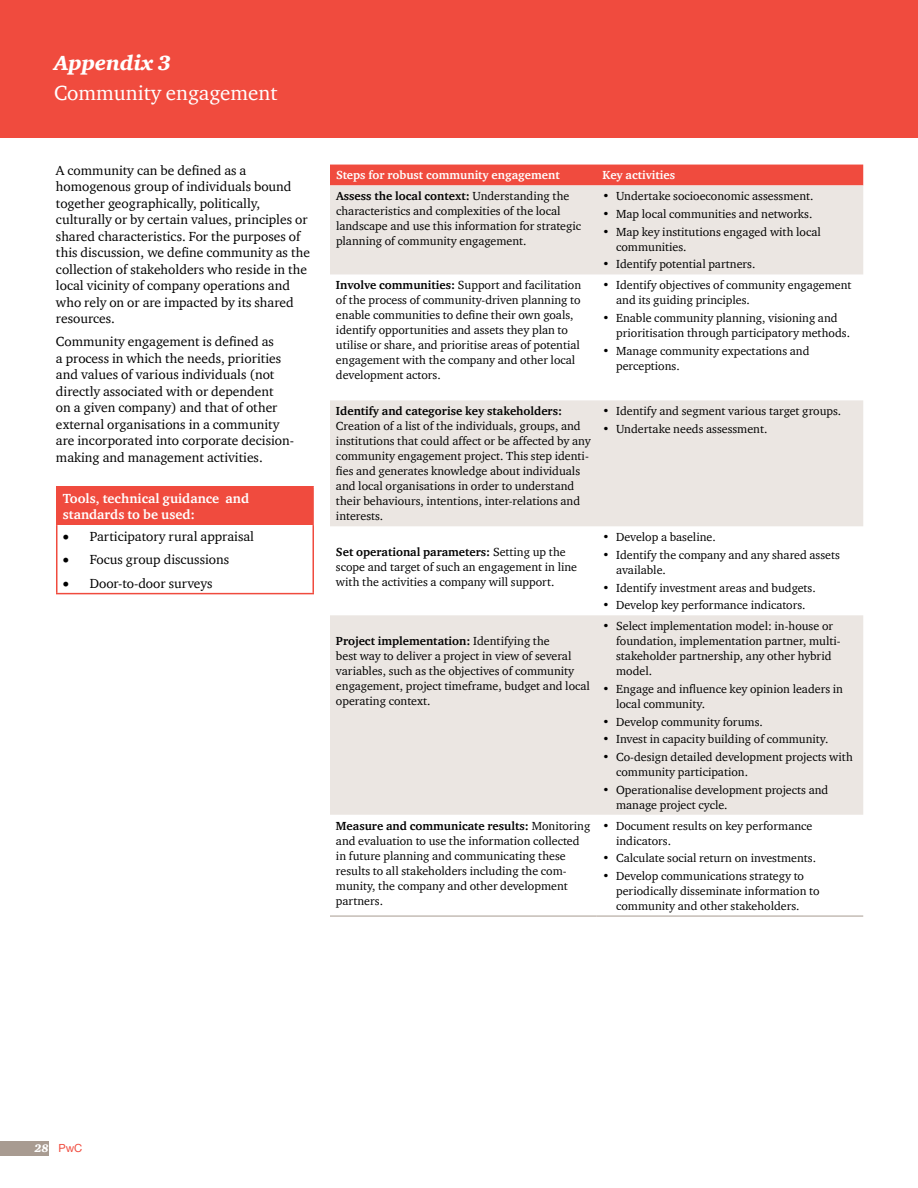
<style>
.page{position:relative;width:918px;height:1188px;background:#fff}
.page>*{position:absolute;margin:0;border:0;box-sizing:border-box;transform-origin:0 0}
.Heading_1{font:21px "ITC Charter Com";color:#fff}
.Heading_1-2{font:italic 900 21px "ITC Charter Com";color:#fff}
.t1{font:13.5px/16.5px "ITC Charter Com";color:#000}
.Body_Text{font:700 13.5px/16.5px "ITC Charter Com";color:#fff}
.t2{font:12px/15px "ITC Charter Com";color:#000}
.t3{font:700 12px "ITC Charter Com";color:#fff}
.t4{font:11.25px "Helvetica Neue";color:#f04b3e}
.s1{font-weight:700}
.s2{font-family:"ITC Charter Com";font-weight:900;font-style:italic;color:#fff}
</style>
<div class="page">
<div style="left:0;top:1142px;width:49px;height:14px;background:#a89b91"></div>
<div style="left:0;top:0;width:918px;height:137px;background:#f04b3e"></div>
<div style="left:330px;top:165px;width:533px;height:20px;background:#f04b3e"></div>
<svg style="left:330px;top:185px;width:533px;height:630px;fill:#ebe6e2"></svg>
<hr style="left:330px;top:916px;width:267px;height:1px;background:#a89b91">
<hr style="left:597px;top:916px;width:266px;height:1px;background:#a89b91">
<div style="left:57px;top:487px;width:256px;height:38px;background:#f04b3e"></div>
<hr style="left:56px;top:487px;width:1px;height:38px;background:#f04b3e">
<hr style="left:56px;top:486px;width:258px;height:1px;background:#f04b3e">
<hr style="left:313px;top:487px;width:1px;height:38px;background:#f04b3e">
<hr style="left:56px;top:525px;width:1px;height:68px;background:#f04b3e">
<hr style="left:312px;top:525px;width:2px;height:68px;background:#f04b3e">
<hr style="left:56px;top:593px;width:258px;height:1px;background:#f04b3e">
<p class="Heading_1-2" style="left:54px;top:50px;width:119px">Appendix 3</p>
<p class="Heading_1" style="left:54px;top:80px;width:225px">Community engagement</p>
<p class="t1" style="left:56px;top:162px;width:256px">A community can be defined as a homogenous group of individuals bound together geographically, politically, culturally or by certain values, principles or shared characteristics. For the purposes of this discussion, we define community as the collection of stakeholders who reside in the local vicinity of company operations and who rely on or are impacted by its shared resources.</p>
<p class="t1" style="left:56px;top:333px;width:240px">Community engagement is defined as<br>a process in which the needs, priorities and values of various individuals (not directly associated with or dependent<br>on a given company) and that of other external organisations in a community are incorporated into corporate decision&shy;making and management activities.</p>
<p class="Body_Text" style="left:63px;top:490px;width:188px">Tools, technical guidance and standards to be used:</p>
<p class="t1" style="left:63px;top:528px;width:193px">• Participatory rural appraisal</p>
<p class="t1" style="left:63px;top:551px;width:168px">• Focus group discussions</p>
<p class="t1" style="left:63px;top:575px;width:151px">• Door-to-door surveys</p>
<p class="t3" style="left:336px;top:168px;width:225px">Steps for robust community engagement</p>
<p class="t3" style="left:603px;top:168px;width:74px">Key activities</p>
<p class="t2" style="left:336px;top:189px;width:247px"><span class="s1">Assess the local context:</span> Understanding the characteristics and complexities of the local landscape and use this information for strategic planning of community engagement.</p>
<p class="t2" style="left:603px;top:189px;width:212px">• Undertake socioeconomic assessment.</p>
<p class="t2" style="left:603px;top:206px;width:211px">• Map local communities and networks.</p>
<p class="t2" style="left:616px;top:224px;width:206px;text-indent:-14px">• Map key institutions engaged with local communities.</p>
<p class="t2" style="left:603px;top:257px;width:154px">• Identify potential partners.</p>
<p class="t2" style="left:336px;top:278px;width:247px"><span class="s1">Involve communities:</span> Support and facilitation of the process of community-driven planning to enable communities to define their own goals, identify opportunities and assets they plan to utilise or share, and prioritise areas of potential engagement with the company and other local development actors.</p>
<p class="t2" style="left:616px;top:278px;width:237px;text-indent:-14px">• Identify objectives of community engagement and its guiding principles.</p>
<p class="t2" style="left:616px;top:310px;width:235px;text-indent:-14px">• Enable community planning, visioning and prioritisation through participatory methods.</p>
<p class="t2" style="left:616px;top:343px;width:195px;text-indent:-14px">• Manage community expectations and perceptions.</p>
<p class="t2" style="left:336px;top:404px;width:256px"><span class="s1">Identify and categorise key stakeholders:<br></span>Creation of a list of the individuals, groups, and institutions that could affect or be affected by any community engagement project. This step identi&shy;fies and generates knowledge about individuals and local organisations in order to understand their behaviours, intentions, inter-relations and interests.</p>
<p class="t2" style="left:603px;top:404px;width:240px">• Identify and segment various target groups.</p>
<p class="t2" style="left:603px;top:421px;width:166px">• Undertake needs assessment.</p>
<p class="t2" style="left:336px;top:544px;width:243px"><span class="s1">Set operational parameters:</span> Setting up the scope and target of such an engagement in line with the activities a company will support.</p>
<p class="t2" style="left:336px;top:633px;width:255px"><span class="s1">Project implementation:</span> Identifying the<br>best way to deliver a project in view of several variables, such as the objectives of community engagement, project timeframe, budget and local operating context.</p>
<p class="t2" style="left:603px;top:529px;width:115px">• Develop a baseline.</p>
<p class="t2" style="left:616px;top:547px;width:225px;text-indent:-14px">• Identify the company and any shared assets available.</p>
<p class="t2" style="left:603px;top:580px;width:215px">• Identify investment areas and budgets.</p>
<p class="t2" style="left:603px;top:598px;width:204px">• Develop key performance indicators.</p>
<p class="t2" style="left:616px;top:618px;width:226px;text-indent:-14px">• Select implementation model: in-house or foundation, implementation partner, multi&shy;stakeholder partnership, any other hybrid model.</p>
<p class="t2" style="left:616px;top:681px;width:228px;text-indent:-14px">• Engage and influence key opinion leaders in local community.</p>
<p class="t2" style="left:603px;top:714px;width:162px">• Develop community forums.</p>
<p class="t2" style="left:603px;top:732px;width:227px">• Invest in capacity building of community.</p>
<p class="t2" style="left:616px;top:749px;width:238px;text-indent:-14px">• Co-design detailed development projects with community participation.</p>
<p class="t2" style="left:616px;top:782px;width:214px;text-indent:-14px">• Operationalise development projects and manage project cycle.</p>
<p class="t2" style="left:336px;top:818px;width:256px"><span class="s1">Measure and communicate results:</span> Monitoring and evaluation to use the information collected in future planning and communicating these results to all stakeholders including the com&shy;munity, the company and other development partners.</p>
<p class="t2" style="left:616px;top:818px;width:198px;text-indent:-14px">• Document results on key performance indicators.</p>
<p class="t2" style="left:603px;top:851px;width:215px">• Calculate social return on investments.</p>
<p class="t2" style="left:616px;top:868px;width:205px;text-indent:-14px">• Develop communications strategy to periodically disseminate information to community and other stakeholders.</p>
<p class="t4" style="left:35px;top:1141px;width:49px"><span class="s2">28</span> PwC</p>
</div>
